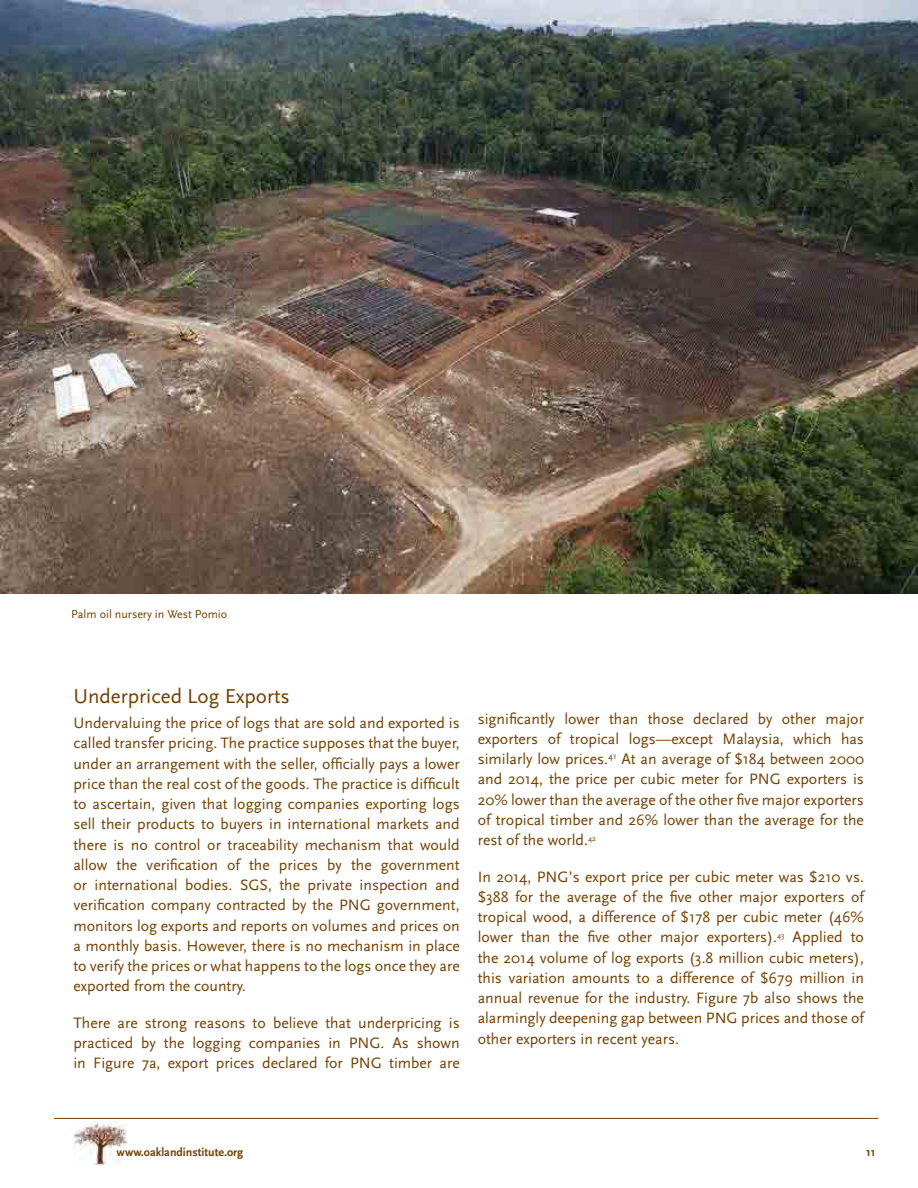
<style>
.page{position:relative;width:918px;height:1188px;background:#fff}
.page>*{position:absolute;margin:0;border:0;box-sizing:border-box;transform-origin:0 0}
.t1{font:21px "Scala Sans";color:#753f00}
.t2{font:15.75px/20.2px "Scala Sans";color:#753f00;text-align:justify}
.t3{font:700 12px "Scala Sans";color:#753f00}
.t4{font:12px "Scala Sans";color:#753f00}
</style>
<div class="page">
<hr style="left:54px;top:1118px;width:824px;height:1px;background:#753f00">
<img style="left:73px;top:1122px;width:55px;height:43px">
<img style="left:0;top:0;width:918px;height:594px">
<p class="t4" style="left:71px;top:608px;width:158px">Palm oil nursery in West Pomio</p>
<h1 class="t1" style="left:73px;top:684px;width:218px">Underpriced Log Exports</h1>
<p class="t2" style="left:73px;top:713px;width:388px">Undervaluing the price of logs that are sold and exported is called transfer pricing. The practice supposes that the buyer, under an arrangement with the seller, officially pays a lower price than the real cost of the goods. The practice is difficult to ascertain, given that logging companies exporting logs sell their products to buyers in international markets and there is no control or traceability mechanism that would allow the verification of the prices by the government or international bodies. SGS, the private inspection and verification company contracted by the PNG government, monitors log exports and reports on volumes and prices on a monthly basis. However, there is no mechanism in place to verify the prices or what happens to the logs once they are exported from the country.</p>
<p class="t2" style="left:73px;top:1013px;width:388px">There are strong reasons to believe that underpricing is practiced by the logging companies in PNG. As shown in Figure 7a, export prices declared for PNG timber are</p>
<p class="t2" style="left:478px;top:709px;width:388px">significantly lower than those declared by other major exporters of tropical logs—except Malaysia, which has similarly low prices.<sup>41</sup> At an average of $184 between 2000 and 2014, the price per cubic meter for PNG exporters is 20% lower than the average of the other five major exporters of tropical timber and 26% lower than the average for the rest of the world.<sup>42</sup></p>
<p class="t2" style="left:478px;top:867px;width:388px">In 2014, PNG’s export price per cubic meter was $210 vs. $388 for the average of the five other major exporters of tropical wood, a difference of $178 per cubic meter (46% lower than the five other major exporters).<sup>43</sup> Applied to the 2014 volume of log exports (3.8 million cubic meters), this variation amounts to a difference of $679 million in annual revenue for the industry. Figure 7b also shows the alarmingly deepening gap between PNG prices and those of other exporters in recent years.</p>
<p class="t3" style="left:117px;top:1146px;width:128px">www.oaklandinstitute.org</p>
<p class="t3" style="left:866px;top:1146px;width:11px">11</p>
</div>
